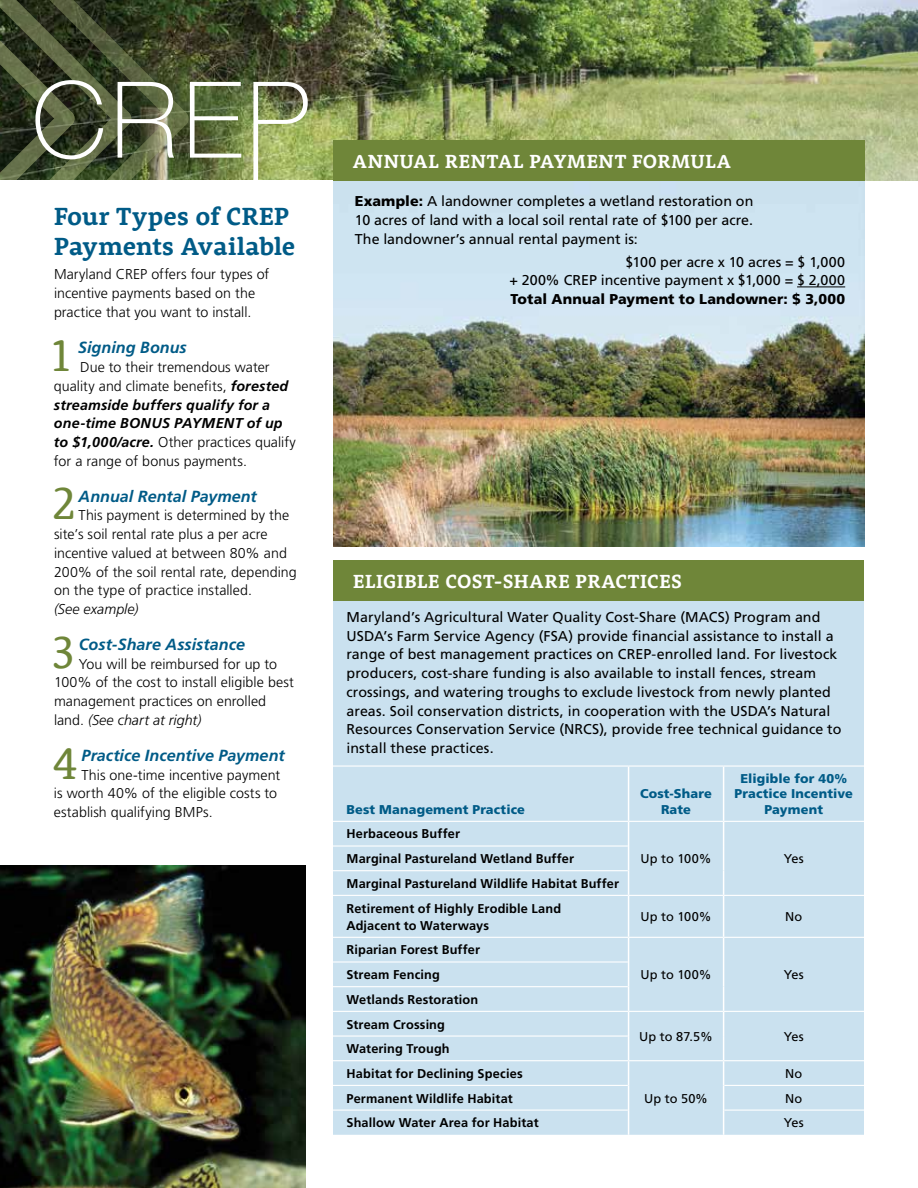
<style>
.page{position:relative;width:918px;height:1188px;background:#fff}
.page>*{position:absolute;margin:0;border:0;box-sizing:border-box;transform-origin:0 0}
.t1{font:45.9px "Rooney";color:#6f8639}
.t2{font:700 25.5px/30.6px "Rooney";color:#005b87}
.t3{font:700 19.5px "Rooney";letter-spacing:.03em;color:#fff}
.t4{font:italic 700 16.2px "Frutiger LT Pro";color:#005b87}
.t5{font:14.25px/18.8px "Frutiger LT Pro";letter-spacing:.005em;color:#000}
.t6{font:300 14.25px/18.8px "Frutiger LT Pro";letter-spacing:.005em;color:#000}
.t7{font:900 14.25px "Frutiger LT Pro";letter-spacing:.01em;color:#000}
.t8{font:italic 300 14.25px "Frutiger LT Pro";letter-spacing:.005em;color:#000}
.t9{font:700 12.75px/24.8px "Frutiger LT Pro";letter-spacing:.01em;color:#000}
.t10{font:900 12.75px/15.3px "Frutiger LT Pro";letter-spacing:.01em;color:#005b87;text-align:center}
.t11{font:12.75px "Frutiger LT Pro";letter-spacing:.01em;color:#000}
.s1{font-weight:700;font-style:italic}
.s2{font-style:italic}
.s3{font-weight:900}
</style>
<div class="page">
<img style="left:308px;top:0;width:610px;height:180px">
<img style="left:0;top:0;width:308px;height:180px">
<svg style="left:598px;top:72px;width:320px;height:109px;background:#b0b97f"></svg>
<img style="left:333px;top:180px;width:532px;height:367px">
<div style="left:333px;top:140px;width:532px;height:40px;background:#6f8639"></div>
<div style="left:333px;top:600px;width:531px;height:535px;background:#cae1ef"></div>
<hr style="left:333px;top:765px;width:296px;height:2px;background:#fff">
<hr style="left:629px;top:765px;width:95px;height:2px;background:#fff">
<hr style="left:724px;top:765px;width:140px;height:2px;background:#fff">
<hr style="left:333px;top:821px;width:296px;height:1px;background:#fff">
<hr style="left:629px;top:821px;width:95px;height:1px;background:#fff">
<hr style="left:724px;top:821px;width:140px;height:1px;background:#fff">
<hr style="left:333px;top:845px;width:295px;height:2px;background:#fff">
<hr style="left:333px;top:870px;width:295px;height:1px;background:#fff">
<hr style="left:333px;top:895px;width:296px;height:1px;background:#fff">
<hr style="left:629px;top:895px;width:95px;height:1px;background:#fff">
<hr style="left:724px;top:895px;width:140px;height:1px;background:#fff">
<hr style="left:333px;top:937px;width:296px;height:1px;background:#fff">
<hr style="left:629px;top:937px;width:95px;height:1px;background:#fff">
<hr style="left:724px;top:937px;width:140px;height:1px;background:#fff">
<hr style="left:333px;top:961px;width:295px;height:2px;background:#fff">
<hr style="left:333px;top:986px;width:295px;height:1px;background:#fff">
<hr style="left:333px;top:1011px;width:296px;height:1px;background:#fff">
<hr style="left:629px;top:1011px;width:95px;height:1px;background:#fff">
<hr style="left:724px;top:1011px;width:140px;height:1px;background:#fff">
<hr style="left:333px;top:1035px;width:295px;height:2px;background:#fff">
<hr style="left:333px;top:1060px;width:296px;height:1px;background:#fff">
<hr style="left:629px;top:1060px;width:95px;height:1px;background:#fff">
<hr style="left:724px;top:1060px;width:140px;height:1px;background:#fff">
<hr style="left:333px;top:1085px;width:295px;height:1px;background:#fff">
<hr style="left:724px;top:1085px;width:140px;height:1px;background:#fff">
<hr style="left:333px;top:1110px;width:295px;height:1px;background:#fff">
<hr style="left:724px;top:1110px;width:140px;height:1px;background:#fff">
<hr style="left:628px;top:767px;width:1px;height:54px;background:#fff">
<hr style="left:723px;top:767px;width:1px;height:54px;background:#fff">
<svg style="left:628px;top:822px;width:1px;height:73px"></svg>
<svg style="left:723px;top:822px;width:1px;height:73px"></svg>
<hr style="left:628px;top:896px;width:1px;height:41px;background:#fff">
<hr style="left:723px;top:896px;width:1px;height:41px;background:#fff">
<svg style="left:628px;top:938px;width:1px;height:197px"></svg>
<svg style="left:723px;top:938px;width:1px;height:197px"></svg>
<hr style="left:797px;top:287px;width:48px;height:1px;background:#000">
<div style="left:333px;top:560px;width:531px;height:40px;background:#6f8639"></div>
<img style="left:0;top:865px;width:306px;height:323px">
<h2 class="t2" style="left:54px;top:200px;width:243px">Four Types of CREP<br>Payments Available</h2>
<p class="t6" style="left:54px;top:265px;width:217px">Maryland CREP offers four types of incentive payments based on the practice that you want to install.</p>
<h1 class="t1" style="left:53px;top:325px;width:18px">1</h1>
<p class="t4" style="left:78px;top:338px;width:110px">Signing Bonus</p>
<p class="t6" style="left:54px;top:358px;width:243px;text-indent:26px">Due to their tremendous water quality and climate benefits, <span class="s1">forested streamside buffers qualify for a one-time BONUS PAYMENT of up to $1,000/acre.</span> Other practices qualify for a range of bonus payments.</p>
<h1 class="t1" style="left:53px;top:474px;width:23px">2</h1>
<p class="t4" style="left:79px;top:486px;width:180px">Annual Rental Payment</p>
<p class="t6" style="left:54px;top:506px;width:244px;text-indent:25px">This payment is determined by the site’s soil rental rate plus a per acre incentive valued at between 80% and 200% of the soil rental rate, depending on the type of practice installed.</p>
<p class="t8" style="left:54px;top:601px;width:86px">(See example)</p>
<h1 class="t1" style="left:53px;top:622px;width:23px">3</h1>
<p class="t4" style="left:79px;top:635px;width:168px">Cost-Share Assistance</p>
<p class="t6" style="left:54px;top:655px;width:241px;text-indent:25px">You will be reimbursed for up to<br>100% of the cost to install eligible best management practices on enrolled land. <span class="s2">(See chart at right)</span></p>
<h1 class="t1" style="left:53px;top:733px;width:26px">4</h1>
<p class="t4" style="left:82px;top:746px;width:205px">Practice Incentive Payment</p>
<p class="t6" style="left:54px;top:765px;width:228px;text-indent:28px">This one-time incentive payment is worth 40% of the eligible costs to establish qualifying BMPs.</p>
<h3 class="t3" style="left:353px;top:148px;width:380px">ANNUAL RENTAL PAYMENT FORMULA</h3>
<p class="t5" style="left:355px;top:192px;width:400px;text-align:justify"><span class="s3">Example:</span> A landowner completes a wetland restoration on 10 acres of land with a local soil rental rate of $100 per acre.<br>The landowner’s annual rental payment is:</p>
<p class="t5" style="left:509px;top:252px;width:337px;text-align:right">$100 per acre x 10 acres = $ 1,000<br>+ 200% CREP incentive payment x $1,000 = $ 2,000</p>
<p class="t7" style="left:510px;top:291px;width:336px">Total Annual Payment to Landowner: $ 3,000</p>
<h3 class="t3" style="left:353px;top:568px;width:331px">ELIGIBLE COST-SHARE PRACTICES</h3>
<p class="t5" style="left:346px;top:608px;width:496px">Maryland’s Agricultural Water Quality Cost-Share (MACS) Program and USDA’s Farm Service Agency (FSA) provide financial assistance to install a range of best management practices on CREP-enrolled land. For livestock producers, cost-share funding is also available to install fences, stream crossings, and watering troughs to exclude livestock from newly planted areas. Soil conservation districts, in cooperation with the USDA’s Natural Resources Conservation Service (NRCS), provide free technical guidance to install these practices.</p>
<p class="t10" style="left:346px;top:802px;width:180px">Best Management Practice</p>
<p class="t9" style="left:346px;top:822px;width:229px">Herbaceous Buffer<br>Marginal Pastureland Wetland Buffer</p>
<p class="t9" style="left:346px;top:871px;width:274px">Marginal Pastureland Wildlife Habitat Buffer<br>Retirement of Highly Erodible Land</p>
<p class="t9" style="left:346px;top:913px;width:144px">Adjacent to Waterways</p>
<p class="t9" style="left:346px;top:938px;width:135px">Riparian Forest Buffer<br>Stream Fencing</p>
<p class="t9" style="left:346px;top:987px;width:133px">Wetlands Restoration<br>Stream Crossing</p>
<p class="t9" style="left:346px;top:1036px;width:178px">Watering Trough<br>Habitat for Declining Species</p>
<p class="t10" style="left:640px;top:786px;width:74px">Cost-Share<br>Rate</p>
<p class="t10" style="left:735px;top:771px;width:120px">Eligible for 40%<br>Practice Incentive<br>Payment</p>
<p class="t11" style="left:641px;top:851px;width:73px">Up to 100%</p>
<p class="t11" style="left:784px;top:851px;width:22px">Yes</p>
<p class="t11" style="left:641px;top:909px;width:73px">Up to 100%</p>
<p class="t11" style="left:785px;top:909px;width:19px">No</p>
<p class="t11" style="left:641px;top:967px;width:73px">Up to 100%</p>
<p class="t11" style="left:784px;top:967px;width:22px">Yes</p>
<p class="t11" style="left:639px;top:1029px;width:75px">Up to 87.5%</p>
<p class="t11" style="left:784px;top:1029px;width:22px">Yes</p>
<p class="t11" style="left:785px;top:1066px;width:19px">No</p>
<p class="t9" style="left:346px;top:1086px;width:168px">Permanent Wildlife Habitat</p>
<p class="t11" style="left:785px;top:1091px;width:19px">No</p>
<p class="t9" style="left:346px;top:1110px;width:194px">Shallow Water Area for Habitat</p>
<p class="t11" style="left:784px;top:1115px;width:22px">Yes</p>
<p class="t11" style="left:644px;top:1091px;width:65px">Up to 50%</p>
</div>
